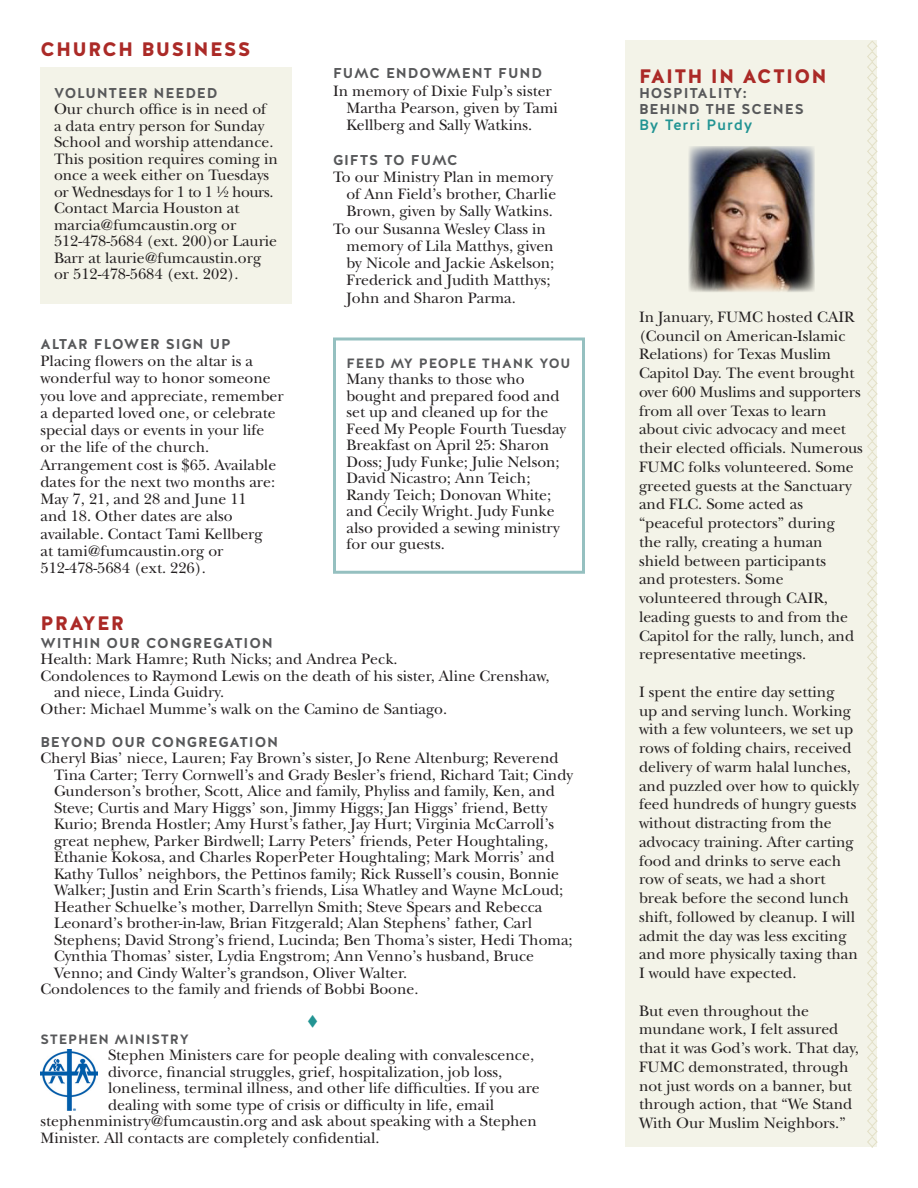
<style>
.page{position:relative;width:918px;height:1188px;background:#fff}
.page>*{position:absolute;margin:0;border:0;box-sizing:border-box;transform-origin:0 0}
.subhead_-_red{font:900 19.5px "Halis R";letter-spacing:.06em;color:#ab2a27}
.body_9_5_12{font:15.75px/18.8px "New Baskerville Std";color:#231f20}
.subhead_gray{font:15.75px/16.5px "New Baskerville Std";color:#231f20}
.body_9_5_12-2{font:500 15px "Halis R";letter-spacing:.06em;color:#229493}
.body_9_5_12-3{font:700 14.25px "Halis R";letter-spacing:.06em;color:#57585a}
.subhead_-_gray_-_cap{font:700 14.25px "Halis R";letter-spacing:.06em;color:#57585a}
.subhead_-_red-2{font:700 14.25px "Halis R";letter-spacing:.06em;color:#57585a}
.subhead_gray-2{font:700 14.25px "Halis R";letter-spacing:.06em;color:#57585a}
.subhead_-_gray_-_cap-2{font:700 13.5px "Halis R";letter-spacing:.06em;color:#57585a}
.body_9_5_12-4{font:700 13.5px "Halis R";letter-spacing:.06em;color:#57585a}
</style>
<div class="page">
<img style="left:40px;top:1049px;width:58px;height:61px">
<div style="left:626px;top:40px;width:252px;height:1108px;background:#f3f3e8"></div>
<svg style="left:866px;top:40px;width:12px;height:1108px"></svg>
<img style="left:688px;top:146px;width:126px;height:146px">
<div style="left:40px;top:67px;width:252px;height:236px;background:#f3f3e8"></div>
<div style="left:333px;top:338px;width:252px;height:236px;border:3px solid #95c0c0"></div>
<p class="subhead_-_red" style="left:40px;top:37px;width:212px">CHURCH BUSINESS</p>
<p class="body_9_5_12-3" style="left:54px;top:84px;width:165px">VOLUNTEER NEEDED</p>
<p class="body_9_5_12" style="left:54px;top:101px;width:225px;line-height:16.5px">Our church office is in need of<br>a data entry person for Sunday<br>School and worship attendance.<br>This position requires coming in once a week either on Tuesdays or Wednesdays for 1 to 1 ½ hours.</p>
<p class="body_9_5_12" style="left:54px;top:200px;width:225px;line-height:16.5px">Contact Marcia Houston at marcia@fumcaustin.org or<br>512-478-5684 (ext. 200)or Laurie<br>Barr at laurie@fumcaustin.org or 512-478-5684 (ext. 202).</p>
<p class="body_9_5_12-3" style="left:40px;top:335px;width:192px">ALTAR FLOWER SIGN UP</p>
<p class="body_9_5_12" style="left:40px;top:353px;width:245px;line-height:17.2px">Placing flowers on the altar is a wonderful way to honor someone you love and appreciate, remember a departed loved one, or celebrate special days or events in your life<br>or the life of the church.<br>Arrangement cost is $65. Available dates for the next two months are:<br>May 7, 21, and 28 and June 11<br>and 18. Other dates are also available. Contact Tami Kellberg<br>at tami@fumcaustin.org or</p>
<p class="body_9_5_12" style="left:40px;top:559px;width:167px">512-478-5684 (ext. 226).</p>
<p class="subhead_-_gray_-_cap" style="left:333px;top:64px;width:211px">FUMC ENDOWMENT FUND</p>
<p class="body_9_5_12" style="left:346px;top:82px;width:213px;line-height:17.2px;text-indent:-14px">In memory of Dixie Fulp’s sister<br>Martha Pearson, given by Tami<br>Kellberg and Sally Watkins.</p>
<p class="subhead_-_gray_-_cap" style="left:333px;top:151px;width:126px">GIFTS TO FUMC</p>
<p class="body_9_5_12" style="left:346px;top:168px;width:211px;line-height:17.2px;text-indent:-14px">To our Ministry Plan in memory of Ann Field’s brother, Charlie<br>Brown, given by Sally Watkins.</p>
<p class="body_9_5_12" style="left:346px;top:220px;width:209px;line-height:17.2px;text-indent:-14px">To our Susanna Wesley Class in memory of Lila Matthys, given by Nicole and Jackie Askelson;<br>Frederick and Judith Matthys;<br>John and Sharon Parma.</p>
<p class="subhead_-_gray_-_cap-2" style="left:346px;top:354px;width:226px">FEED MY PEOPLE THANK YOU</p>
<p class="subhead_gray" style="left:346px;top:371px;width:221px">Many thanks to those who bought and prepared food and set up and cleaned up for the<br>Feed My People Fourth Tuesday<br>Breakfast on April 25: Sharon<br>Doss; Judy Funke; Julie Nelson;<br>David Nicastro; Ann Teich;<br>Randy Teich; Donovan White; and Cecily Wright. Judy Funke also provided a sewing ministry for our guests.</p>
<p class="subhead_-_red" style="left:40px;top:610px;width:85px">PRAYER</p>
<p class="subhead_gray-2" style="left:40px;top:633px;width:234px">WITHIN OUR CONGREGATION</p>
<p class="body_9_5_12" style="left:40px;top:650px;width:359px">Health: Mark Hamre; Ruth Nicks; and Andrea Peck.</p>
<p class="body_9_5_12" style="left:54px;top:667px;width:497px;line-height:16.5px;text-indent:-14px">Condolences to Raymond Lewis on the death of his sister, Aline Crenshaw, and niece, Linda Guidry.</p>
<p class="body_9_5_12" style="left:40px;top:699px;width:408px">Other: Michael Mumme’s walk on the Camino de Santiago.</p>
<p class="body_9_5_12-3" style="left:40px;top:732px;width:239px">BEYOND OUR CONGREGATION</p>
<p class="body_9_5_12" style="left:54px;top:750px;width:521px;line-height:16.5px;text-indent:-14px">Cheryl Bias’ niece, Lauren; Fay Brown’s sister, Jo Rene Altenburg; Reverend Tina Carter; Terry Cornwell’s and Grady Besler’s friend, Richard Tait; Cindy Gunderson’s brother, Scott, Alice and family, Phyliss and family, Ken, and Steve; Curtis and Mary Higgs’ son, Jimmy Higgs; Jan Higgs’ friend, Betty Kurio; Brenda Hostler; Amy Hurst’s father, Jay Hurt; Virginia McCarroll’s great nephew, Parker Birdwell; Larry Peters’ friends, Peter Houghtaling, Ethanie Kokosa, and Charles RoperPeter Houghtaling; Mark Morris’ and Kathy Tullos’ neighbors, the Pettinos family; Rick Russell’s cousin, Bonnie Walker; Justin and Erin Scarth’s friends, Lisa Whatley and Wayne McLoud; Heather Schuelke’s mother, Darrellyn Smith; Steve Spears and Rebecca Leonard’s brother-in-law, Brian Fitzgerald; Alan Stephens’ father, Carl Stephens; David Strong’s friend, Lucinda; Ben Thoma’s sister, Hedi Thoma; Cynthia Thomas’ sister, Lydia Engstrom; Ann Venno’s husband, Bruce Venno; and Cindy Walter’s grandson, Oliver Walter.</p>
<p class="body_9_5_12" style="left:40px;top:980px;width:379px">Condolences to the family and friends of Bobbi Boone.</p>
<p class="body_9_5_12-4" style="left:40px;top:1030px;width:150px">STEPHEN MINISTRY</p>
<p class="body_9_5_12" style="left:108px;top:1047px;width:433px;line-height:16.5px">Stephen Ministers care for people dealing with convalescence, divorce, financial struggles, grief, hospitalization, job loss, loneliness, terminal illness, and other life difficulties. If you are dealing with some type of crisis or difficulty in life, email</p>
<p class="body_9_5_12" style="left:40px;top:1113px;width:498px;line-height:16.5px">stephenministry@fumcaustin.org and ask about speaking with a Stephen<br>Minister. All contacts are completely confidential.</p>
<p class="subhead_-_red" style="left:639px;top:63px;width:189px">FAITH IN ACTION</p>
<p class="subhead_-_red-2" style="left:639px;top:84px;width:110px">HOSPITALITY:</p>
<p class="subhead_-_red-2" style="left:639px;top:100px;width:166px">BEHIND THE SCENES</p>
<p class="body_9_5_12-2" style="left:639px;top:115px;width:115px">By Terri Purdy</p>
<p class="body_9_5_12" style="left:639px;top:308px;width:217px">In January, FUMC hosted CAIR</p>
<p class="body_9_5_12" style="left:639px;top:326px;width:217px">(Council on American-Islamic<br>Relations) for Texas Muslim<br>Capitol Day. The event brought</p>
<p class="body_9_5_12" style="left:639px;top:383px;width:223px">over 600 Muslims and supporters</p>
<p class="body_9_5_12" style="left:639px;top:401px;width:225px">from all over Texas to learn about civic advocacy and meet their elected officials. Numerous<br>FUMC folks volunteered. Some</p>
<p class="body_9_5_12" style="left:639px;top:476px;width:217px">greeted guests at the Sanctuary and FLC. Some acted as “peaceful protectors” during the rally, creating a human shield between participants and protesters. Some volunteered through CAIR, leading guests to and from the<br>Capitol for the rally, lunch, and representative meetings.</p>
<p class="body_9_5_12" style="left:639px;top:683px;width:222px">I spent the entire day setting<br>up and serving lunch. Working with a few volunteers, we set up rows of folding chairs, received delivery of warm halal lunches, and puzzled over how to quickly feed hundreds of hungry guests without distracting from the advocacy training. After carting food and drinks to serve each row of seats, we had a short break before the second lunch shift, followed by cleanup. I will admit the day was less exciting and more physically taxing than<br>I would have expected.</p>
<p class="body_9_5_12" style="left:639px;top:1001px;width:221px">But even throughout the mundane work, I felt assured that it was God’s work. That day,<br>FUMC demonstrated, through not just words on a banner, but through action, that “We Stand<br>With Our Muslim Neighbors.”</p>
</div>
